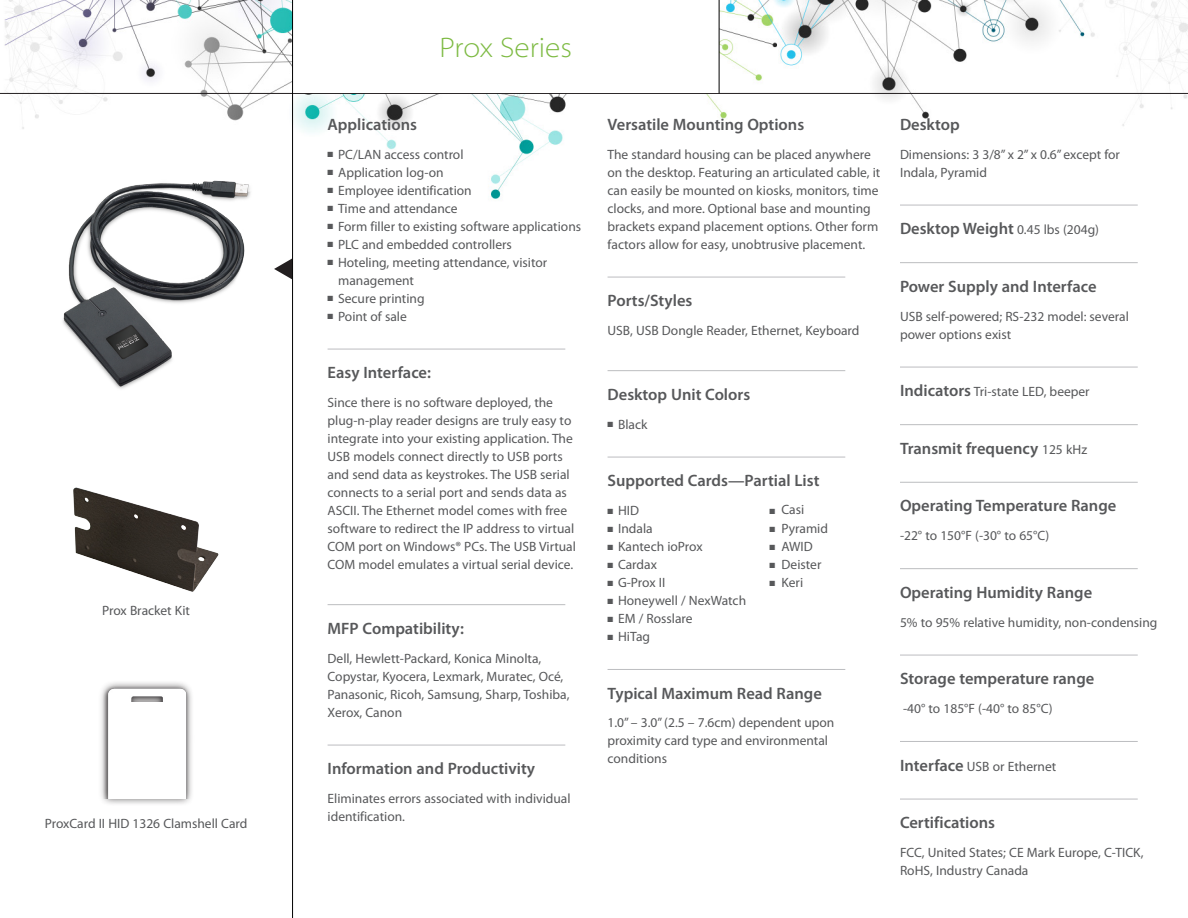
<style>
.page{position:relative;width:1188px;height:918px;background:#fff}
.page>*{position:absolute;margin:0;border:0;box-sizing:border-box;transform-origin:0 0}
.t1{font:28.35px "Myriad MM 215 700";letter-spacing:.01em;color:#7dba42}
.t2{font:600 16.5px "Myriad Pro";color:#57585a}
.t3{font:13.5px/18px "Myriad Pro";color:#57585a}
.s1{font-weight:400;font-size:13.5px}
.s2{font-weight:600;font-size:16.5px}
</style>
<div class="page">
<img style="left:0;top:0;width:1188px;height:232px">
<hr style="left:0;top:93px;width:1188px;height:1px;background:#231f20">
<div style="left:293px;top:0;width:426px;height:93px;background:#fff"></div>
<hr style="left:608px;top:277px;width:237px;height:1px;background:#bcbdc0">
<hr style="left:608px;top:370px;width:237px;height:1px;background:#bcbdc0">
<hr style="left:608px;top:457px;width:237px;height:1px;background:#bcbdc0">
<hr style="left:608px;top:669px;width:237px;height:1px;background:#bcbdc0">
<hr style="left:328px;top:349px;width:237px;height:1px;background:#bcbdc0">
<hr style="left:328px;top:604px;width:237px;height:1px;background:#bcbdc0">
<hr style="left:328px;top:745px;width:237px;height:1px;background:#bcbdc0">
<hr style="left:900px;top:205px;width:238px;height:1px;background:#bcbdc0">
<hr style="left:900px;top:262px;width:238px;height:1px;background:#bcbdc0">
<hr style="left:900px;top:367px;width:238px;height:1px;background:#bcbdc0">
<hr style="left:900px;top:424px;width:238px;height:1px;background:#bcbdc0">
<hr style="left:900px;top:482px;width:238px;height:1px;background:#bcbdc0">
<hr style="left:900px;top:568px;width:238px;height:1px;background:#bcbdc0">
<hr style="left:900px;top:655px;width:238px;height:1px;background:#bcbdc0">
<hr style="left:900px;top:741px;width:238px;height:1px;background:#bcbdc0">
<hr style="left:900px;top:799px;width:238px;height:1px;background:#bcbdc0">
<img style="left:30px;top:162px;width:234px;height:227px">
<img style="left:74px;top:487px;width:144px;height:105px">
<div style="left:97px;top:680px;width:98px;height:126px;background:#231f20;opacity:.75"></div>
<img style="left:97px;top:680px;width:98px;height:118px">
<div style="left:118px;top:702px;width:57px;height:23px;background:#fff"></div>
<svg style="left:274px;top:258px;width:18px;height:21px"></svg>
<hr style="left:292px;top:0;width:1px;height:918px;background:#000">
<hr style="left:719px;top:0;width:1px;height:93px;background:#000">
<p class="t3" style="left:102px;top:602px;width:89px">Prox Bracket Kit</p>
<p class="t3" style="left:45px;top:814px;width:204px">ProxCard II HID 1326 Clamshell Card</p>
<h1 class="t1" style="left:440px;top:34px;width:134px">Prox Series</h1>
<p class="t2" style="left:328px;top:115px;width:91px">Applications</p>
<p class="t3" style="left:328px;top:145px;width:138px">■ PC/LAN access control</p>
<p class="t3" style="left:328px;top:163px;width:118px">■ Application log-on</p>
<p class="t3" style="left:328px;top:181px;width:146px">■ Employee identification</p>
<p class="t3" style="left:328px;top:199px;width:132px">■ Time and attendance</p>
<p class="t3" style="left:328px;top:217px;width:255px">■ Form filler to existing software applications</p>
<p class="t3" style="left:328px;top:235px;width:186px">■ PLC and embedded controllers</p>
<p class="t3" style="left:338px;top:253px;width:211px;text-indent:-11px">■ Hoteling, meeting attendance, visitor management</p>
<p class="t3" style="left:328px;top:289px;width:99px">■ Secure printing</p>
<p class="t3" style="left:328px;top:307px;width:81px">■ Point of sale</p>
<p class="t2" style="left:328px;top:364px;width:105px">Easy Interface:</p>
<p class="t3" style="left:328px;top:394px;width:250px">Since there is no software deployed, the plug-n-play reader designs are truly easy to integrate into your existing application. The USB models connect directly to USB ports and send data as keystrokes. The USB serial connects to a serial port and sends data as ASCII. The Ethernet model comes with free software to redirect the IP address to virtual COM port on Windows® PCs. The USB Virtual COM model emulates a virtual serial device.</p>
<p class="t2" style="left:328px;top:619px;width:138px">MFP Compatibility:</p>
<p class="t3" style="left:328px;top:649px;width:243px">Dell, Hewlett-Packard, Konica Minolta, Copystar, Kyocera, Lexmark, Muratec, Océ, Panasonic, Ricoh, Samsung, Sharp, Toshiba, Xerox, Canon</p>
<p class="t2" style="left:328px;top:760px;width:209px">Information and Productivity</p>
<p class="t3" style="left:328px;top:790px;width:245px">Eliminates errors associated with individual identification.</p>
<p class="t2" style="left:608px;top:115px;width:198px">Versatile Mounting Options</p>
<p class="t3" style="left:608px;top:145px;width:274px">The standard housing can be placed anywhere on the desktop. Featuring an articulated cable, it can easily be mounted on kiosks, monitors, time clocks, and more. Optional base and mounting brackets expand placement options. Other form factors allow for easy, unobtrusive placement.</p>
<p class="t2" style="left:608px;top:292px;width:86px">Ports/Styles</p>
<p class="t3" style="left:608px;top:322px;width:253px">USB, USB Dongle Reader, Ethernet, Keyboard</p>
<p class="t2" style="left:608px;top:385px;width:144px">Desktop Unit Colors</p>
<p class="t3" style="left:608px;top:415px;width:41px">■ Black</p>
<p class="t2" style="left:608px;top:472px;width:213px">Supported Cards—Partial List</p>
<p class="t3" style="left:608px;top:502px;width:33px">■ HID</p>
<p class="t3" style="left:770px;top:500px;width:36px">■ Casi</p>
<p class="t3" style="left:608px;top:520px;width:47px">■ Indala</p>
<p class="t3" style="left:770px;top:520px;width:60px">■ Pyramid</p>
<p class="t3" style="left:608px;top:538px;width:97px">■ Kantech ioProx</p>
<p class="t3" style="left:770px;top:538px;width:45px">■ AWID</p>
<p class="t3" style="left:608px;top:556px;width:51px">■ Cardax</p>
<p class="t3" style="left:770px;top:556px;width:53px">■ Deister</p>
<p class="t3" style="left:608px;top:574px;width:59px">■ G-Prox II</p>
<p class="t3" style="left:770px;top:574px;width:35px">■ Keri</p>
<p class="t3" style="left:608px;top:592px;width:140px">■ Honeywell / NexWatch</p>
<p class="t3" style="left:608px;top:610px;width:87px">■ EM / Rosslare</p>
<p class="t3" style="left:608px;top:628px;width:44px">■ HiTag</p>
<p class="t2" style="left:608px;top:684px;width:216px">Typical Maximum Read Range</p>
<p class="t3" style="left:608px;top:714px;width:228px">1.0” – 3.0” (2.5 – 7.6cm) dependent upon proximity card type and environmental conditions</p>
<p class="t2" style="left:900px;top:115px;width:61px">Desktop</p>
<p class="t3" style="left:900px;top:145px;width:221px">Dimensions: 3 3/8” x 2” x 0.6” except for<br>Indala, Pyramid</p>
<p class="t2" style="left:900px;top:220px;width:201px">Desktop Weight <span class="s1">0.45 lbs (204g)</span></p>
<p class="t2" style="left:900px;top:277px;width:198px">Power Supply and Interface</p>
<p class="t3" style="left:900px;top:307px;width:230px">USB self-powered; RS-232 model: several power options exist</p>
<p class="t3" style="left:900px;top:383px;width:191px"><span class="s2">Indicators</span> Tri-state LED, beeper</p>
<p class="t2" style="left:900px;top:439px;width:189px">Transmit frequency <span class="s1">125 kHz</span></p>
<p class="t2" style="left:900px;top:497px;width:218px">Operating Temperature Range</p>
<p class="t3" style="left:900px;top:527px;width:151px">-22° to 150°F (-30° to 65°C)</p>
<p class="t2" style="left:900px;top:583px;width:194px">Operating Humidity Range</p>
<p class="t3" style="left:900px;top:613px;width:259px">5% to 95% relative humidity, non-condensing</p>
<p class="t2" style="left:900px;top:670px;width:196px">Storage temperature range</p>
<p class="t3" style="left:903px;top:700px;width:151px">-40° to 185°F (-40° to 85°C)</p>
<p class="t3" style="left:900px;top:757px;width:158px"><span class="s2">Interface</span> USB or Ethernet</p>
<p class="t2" style="left:900px;top:814px;width:97px">Certifications</p>
<p class="t3" style="left:900px;top:844px;width:245px">FCC, United States; CE Mark Europe, C-TICK,<br>RoHS, Industry Canada</p>
</div>
